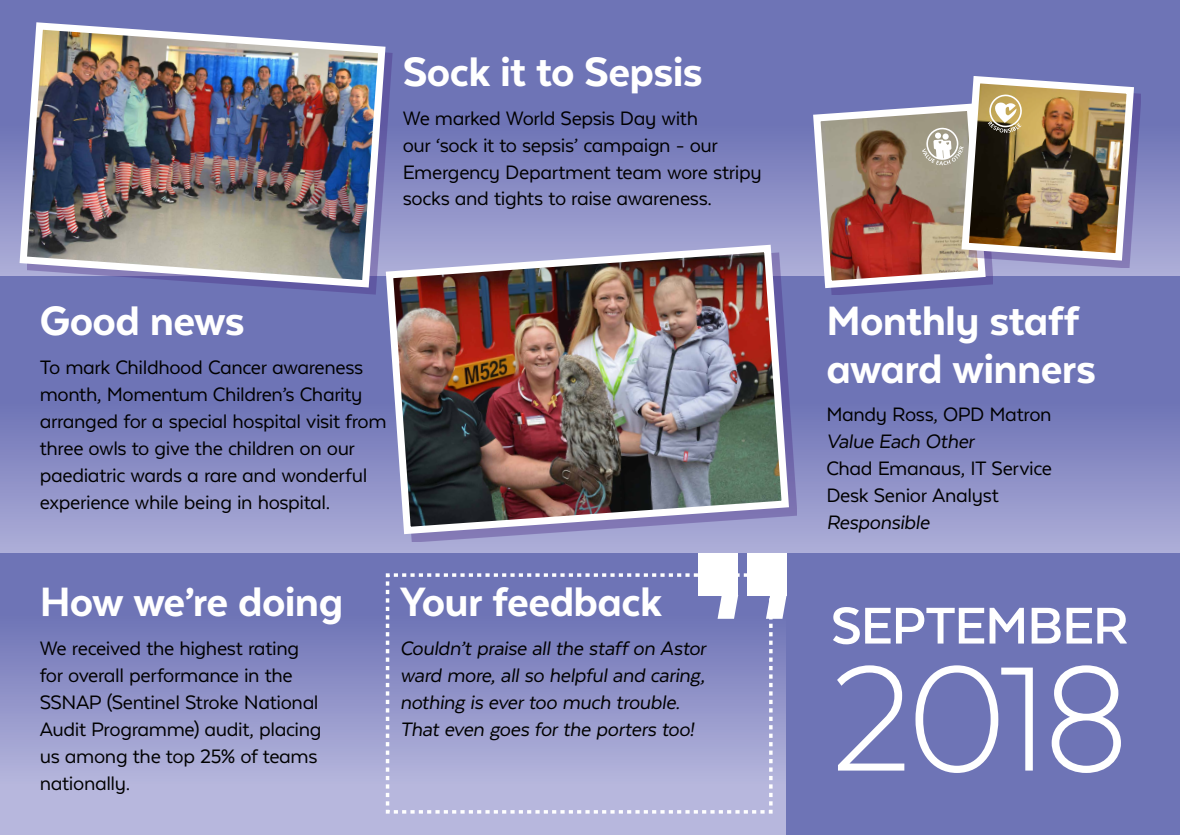
<style>
.page{position:relative;width:1180px;height:835px;background:#fff}
.page>*{position:absolute;margin:0;border:0;box-sizing:border-box;transform-origin:0 0}
.t1{font:300 171.5px "Texta";color:#fff}
.t2{font:700 59.5px "Texta";letter-spacing:-.02em;color:#fff}
.t3{font:800 47.25px/47.2px "Texta Alt";letter-spacing:-.015em;color:#fff}
.t4{font:22.4px/26.9px "Texta Alt";letter-spacing:-.02em;color:#000}
.t5{font:italic 22.4px/26.9px "Texta Alt";letter-spacing:-.02em;color:#000}
</style>
<div class="page">
<div style="left:0;top:275px;width:1180px;height:278px;background:linear-gradient(to bottom,#5e65ad,#a0a2d1)"></div>
<svg style="left:0;top:0;width:1180px;height:275px;background:#787dbb"></svg>
<div style="left:0;top:553px;width:1180px;height:281px;background:linear-gradient(to bottom,#6167af,#c1c0e2)"></div>
<div style="left:786px;top:553px;width:394px;height:281px;background:#6e74b6"></div>
<div style="left:968px;top:83px;width:173px;height:184px;background:#44257d;opacity:.35"></div>
<img style="left:16px;top:19px;width:373px;height:272px">
<div style="left:747px;top:553px;width:39px;height:42px;background:#fff"></div>
<div style="left:698px;top:553px;width:40px;height:42px;background:#fff"></div>
<svg style="left:774px;top:595px;width:12px;height:218px;background:#a1a3d1"></svg>
<svg style="left:384px;top:571px;width:390px;height:244px;background:#9598cb"></svg>
<div style="left:393px;top:252px;width:404px;height:290px;background:#44257d;opacity:.35"></div>
<img style="left:382px;top:241px;width:410px;height:297px">
<img style="left:809px;top:72px;width:328px;height:220px">
<h3 class="t3" style="left:403px;top:47px;width:302px">Sock it to Sepsis</h3>
<p class="t4" style="left:403px;top:104px;width:360px">We marked World Sepsis Day with<br>our ‘sock it to sepsis’ campaign - our Emergency Department team wore stripy socks and tights to raise awareness.</p>
<h3 class="t3" style="left:40px;top:297px;width:207px">Good news</h3>
<p class="t4" style="left:40px;top:353px;width:348px">To mark Childhood Cancer awareness month, Momentum Children’s Charity arranged for a special hospital visit from three owls to give the children on our paediatric wards a rare and wonderful experience while being in hospital.</p>
<h3 class="t3" style="left:40px;top:577px;width:305px">How we’re doing</h3>
<p class="t4" style="left:40px;top:634px;width:283px">We received the highest rating for overall performance in the<br>SSNAP (Sentinel Stroke National<br>Audit Programme) audit, placing us among the top 25% of teams nationally.</p>
<h3 class="t3" style="left:400px;top:577px;width:264px">Your feedback</h3>
<p class="t5" style="left:400px;top:634px;width:307px">Couldn’t praise all the staff on Astor ward more, all so helpful and caring, nothing is ever too much trouble.<br>That even goes for the porters too!</p>
<h3 class="t3" style="left:826px;top:297px;width:271px">Monthly staff award winners</h3>
<p class="t4" style="left:826px;top:401px;width:227px">Mandy Ross, OPD Matron</p>
<p class="t5" style="left:826px;top:428px;width:149px">Value Each Other</p>
<p class="t4" style="left:826px;top:454px;width:227px">Chad Emanaus, IT Service<br>Desk Senior Analyst</p>
<p class="t5" style="left:826px;top:508px;width:105px">Responsible</p>
<h2 class="t2" style="left:831px;top:595px;width:299px">SEPTEMBER</h2>
<h1 class="t1" style="left:829px;top:630px;width:302px">2018</h1>
</div>
